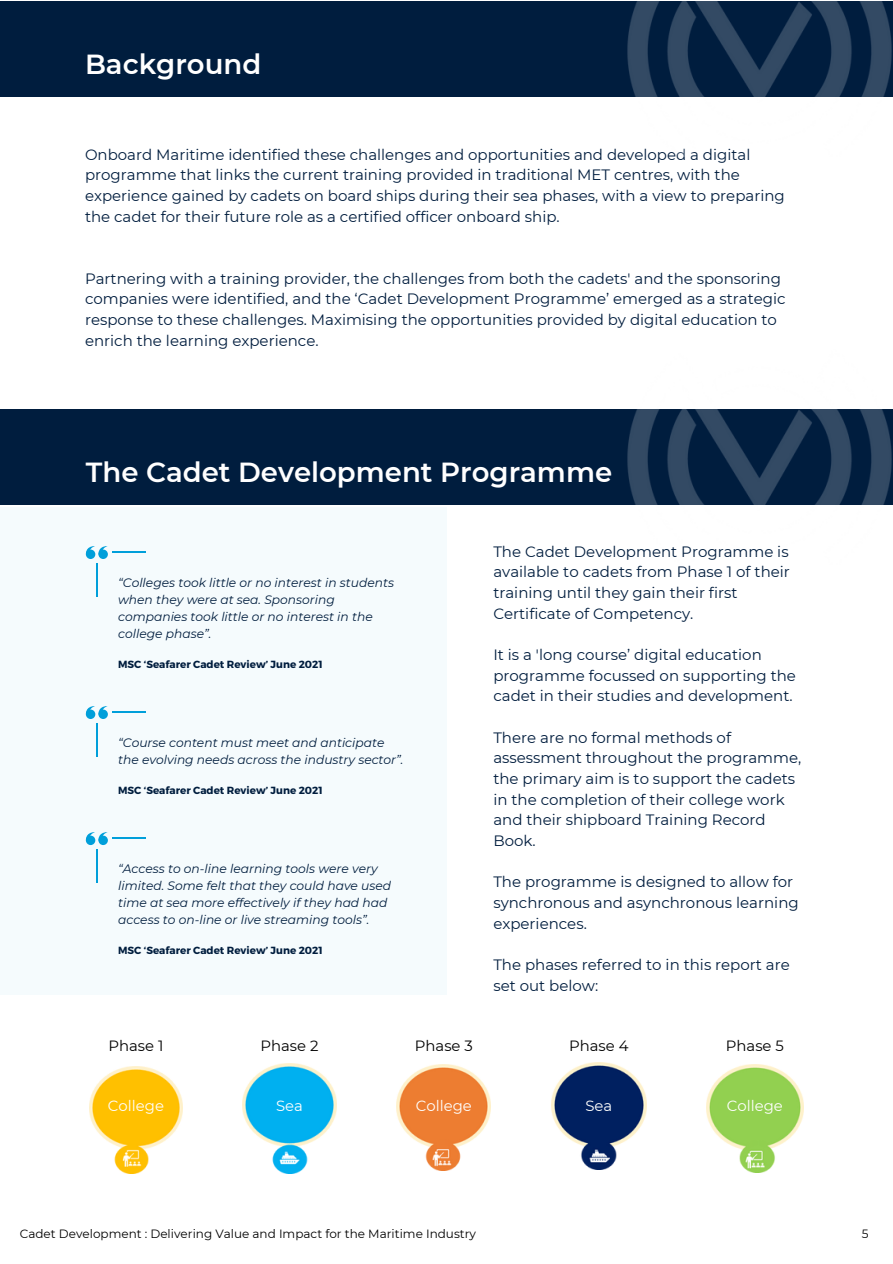
<style>
.page{position:relative;width:893px;height:1264px;background:#fff}
.page>*{position:absolute;margin:0;border:0;box-sizing:border-box;transform-origin:0 0}
.t1{font:600 27.6px "Montserrat";color:#fff}
.t2{font:15px/20.7px "Montserrat";color:#001d3e}
.t3{font:14.85px "Montserrat";color:#000}
.t4{font:14.85px "Montserrat";color:#fffffe}
.t5{font:italic 12.3px/17px "Montserrat";color:#001d3e}
.t6{font:12px "Montserrat";color:#000}
.t7{font:700 10.35px "Montserrat";color:#001d3e}
</style>
<div class="page">
<div style="left:0;top:1px;width:892px;height:96px;background:#001d3e"></div>
<img style="left:627px;top:1px;width:265px;height:96px">
<div style="left:0;top:409px;width:892px;height:96px;background:#001d3e"></div>
<img style="left:627px;top:409px;width:265px;height:96px">
<div style="left:0;top:507px;width:446px;height:487px;background:#f5fbfd"></div>
<svg style="left:85px;top:546px;width:22px;height:13px"></svg>
<hr style="left:96px;top:563px;width:2px;height:33px;background:#009fda">
<hr style="left:112px;top:551px;width:33px;height:2px;background:#009fda">
<svg style="left:85px;top:706px;width:22px;height:13px"></svg>
<hr style="left:96px;top:723px;width:2px;height:33px;background:#009fda">
<hr style="left:112px;top:711px;width:33px;height:2px;background:#009fda">
<svg style="left:85px;top:832px;width:22px;height:13px"></svg>
<hr style="left:96px;top:848px;width:2px;height:34px;background:#009fda">
<hr style="left:112px;top:837px;width:33px;height:2px;background:#009fda">
<img style="left:89px;top:1066px;width:94px;height:106px">
<img style="left:396px;top:1064px;width:95px;height:105px">
<img style="left:706px;top:1064px;width:97px;height:108px">
<img style="left:242px;top:1063px;width:95px;height:110px">
<img style="left:551px;top:1062px;width:95px;height:107px">
<p class="t1" style="left:85px;top:47px;width:178px">Background</p>
<p class="t2" style="left:85px;top:144px;width:701px">Onboard Maritime identified these challenges and opportunities and developed a digital programme that links the current training provided in traditional MET centres, with the experience gained by cadets on board ships during their sea phases, with a view to preparing the cadet for their future role as a certified officer onboard ship.</p>
<p class="t2" style="left:85px;top:268px;width:702px">Partnering with a training provider, the challenges from both the cadets' and the sponsoring companies were identified, and the ‘Cadet Development Programme’ emerged as a strategic response to these challenges. Maximising the opportunities provided by digital education to enrich the learning experience.</p>
<p class="t1" style="left:86px;top:455px;width:527px">The Cadet Development Programme</p>
<p class="t5" style="left:118px;top:574px;width:277px">“Colleges took little or no interest in students when they were at sea. Sponsoring companies took little or no interest in the college phase”.</p>
<p class="t7" style="left:118px;top:657px;width:206px">MSC ‘Seafarer Cadet Review’ June 2021</p>
<p class="t5" style="left:118px;top:734px;width:287px">“Course content must meet and anticipate the evolving needs across the industry sector”.</p>
<p class="t7" style="left:118px;top:783px;width:206px">MSC ‘Seafarer Cadet Review’ June 2021</p>
<p class="t5" style="left:118px;top:860px;width:274px">“Access to on-line learning tools were very limited. Some felt that they could have used time at sea more effectively if they had had access to on-line or live streaming tools”.</p>
<p class="t7" style="left:118px;top:943px;width:206px">MSC ‘Seafarer Cadet Review’ June 2021</p>
<p class="t3" style="left:108px;top:1036px;width:56px">Phase 1</p>
<p class="t4" style="left:108px;top:1096px;width:58px">College</p>
<p class="t3" style="left:260px;top:1036px;width:59px">Phase 2</p>
<p class="t4" style="left:276px;top:1096px;width:28px">Sea</p>
<p class="t3" style="left:415px;top:1036px;width:59px">Phase 3</p>
<p class="t4" style="left:416px;top:1096px;width:58px">College</p>
<p class="t2" style="left:493px;top:541px;width:298px">The Cadet Development Programme is available to cadets from Phase 1 of their training until they gain their first Certificate of Competency.</p>
<p class="t2" style="left:493px;top:644px;width:304px">It is a 'long course’ digital education programme focussed on supporting the cadet in their studies and development.</p>
<p class="t2" style="left:493px;top:727px;width:309px">There are no formal methods of assessment throughout the programme, the primary aim is to support the cadets in the completion of their college work and their shipboard Training Record<br>Book.</p>
<p class="t2" style="left:493px;top:871px;width:307px">The programme is designed to allow for synchronous and asynchronous learning experiences.</p>
<p class="t2" style="left:493px;top:954px;width:298px">The phases referred to in this report are set out below:</p>
<p class="t3" style="left:569px;top:1036px;width:61px">Phase 4</p>
<p class="t4" style="left:585px;top:1096px;width:28px">Sea</p>
<p class="t3" style="left:725px;top:1036px;width:59px">Phase 5</p>
<p class="t4" style="left:726px;top:1096px;width:58px">College</p>
<p class="t6" style="left:20px;top:1226px;width:457px">Cadet Development : Delivering Value and Impact for the Maritime Industry</p>
<p class="t6" style="left:861px;top:1226px;width:8px">5</p>
</div>
